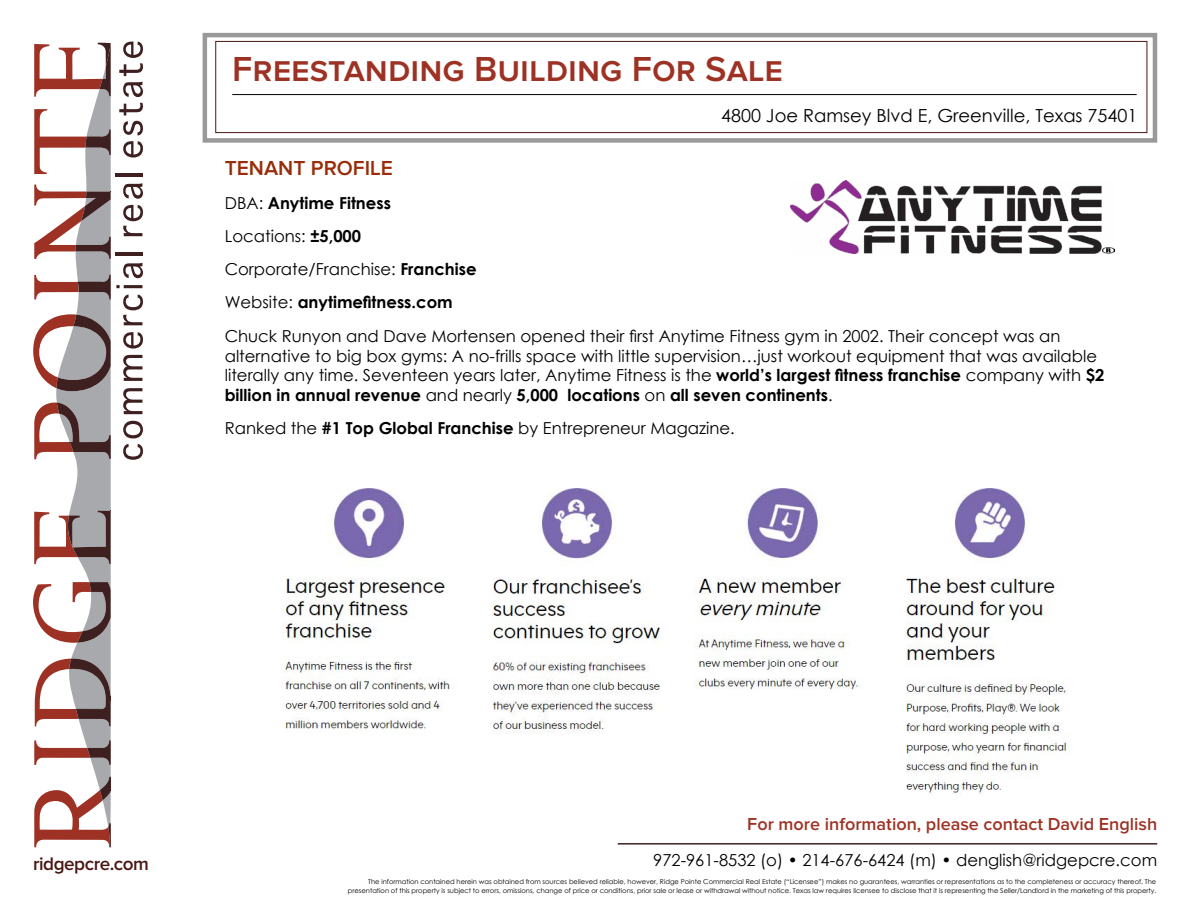
<style>
.page{position:relative;width:1188px;height:918px;background:#fff}
.page>*{position:absolute;margin:0;border:0;box-sizing:border-box;transform-origin:0 0}
.t1{font:600 36px "Proxima Nova";color:#9d3224}
.t2{font:600 21px "Proxima Nova";color:#992d09}
.t3{font:600 18.9px "Proxima Nova";letter-spacing:-.025em;color:#4a1713}
.t4{font:600 18px "Proxima Nova";color:#9d3224}
.t5{font:18px "Century Gothic";color:#000}
.t6{font:16.5px/33.3px "Century Gothic";color:#000}
.t7{font:6.75px/9px "Century Gothic";color:#000;text-align:right}
.s1{font-weight:700}
</style>
<div class="page">
<svg style="left:33px;top:41px;width:110px;height:806px"></svg>
<div style="left:106px;top:38px;width:8px;height:5px;background:#fff"></div>
<svg style="left:203px;top:33px;width:954px;height:110px"></svg>
<div style="left:216px;top:41px;width:931px;height:92px;background:#fff;border:1px solid #4a1713"></div>
<hr style="left:232px;top:94px;width:905px;height:1px;background:#000">
<hr style="left:618px;top:843px;width:539px;height:2px;background:#3f2021">
<img style="left:281px;top:488px;width:792px;height:307px">
<img style="left:791px;top:180px;width:324px;height:74px">
<h1 class="t1" style="left:232px;top:52px;width:552px">Freestanding Building For Sale</h1>
<p class="t5" style="left:721px;top:102px;width:418px">4800 Joe Ramsey Blvd E, Greenville, Texas 75401</p>
<p class="t2" style="left:225px;top:159px;width:170px">TENANT PROFILE</p>
<p class="t6" style="left:225px;top:186px;width:837px">DBA: <span class="s1">Anytime Fitness<br></span>Locations: <span class="s1">±5,000<br></span>Corporate/Franchise: <span class="s1">Franchise<br></span>Website: <span class="s1">anytimefitness.com<br></span>Chuck Runyon and Dave Mortensen opened their first Anytime Fitness gym in 2002. Their concept was an</p>
<p class="t6" style="left:225px;top:345px;width:881px;line-height:19.8px">alternative to big box gyms: A no-frills space with little supervision…just workout equipment that was available literally any time. Seventeen years later, Anytime Fitness is the <span class="s1">world’s largest fitness franchise</span> company with <span class="s1">$2 billion in annual revenue</span> and nearly <span class="s1">5,000 locations</span> on <span class="s1">all seven continents</span>.</p>
<p class="t6" style="left:225px;top:412px;width:512px">Ranked the <span class="s1">#1 Top Global Franchise</span> by Entrepreneur Magazine.</p>
<p class="t3" style="left:33px;top:855px;width:117px">ridgepcre.com</p>
<p class="t4" style="left:747px;top:816px;width:411px">For more information, please contact David English</p>
<p class="t6" style="left:653px;top:843px;width:505px">972-961-8532 (o) • 214-676-6424 (m) • denglish@ridgepcre.com</p>
<p class="t7" style="left:348px;top:877px;width:810px">The information contained herein was obtained from sources believed reliable, however, Ridge Pointe Commercial Real Estate (“Licensee”) makes no guarantees, warranties or representations as to the completeness or accuracy thereof. The presentation of this property is subject to errors, omissions, change of price or conditions, prior sale or lease or withdrawal without notice. Texas law requires licensee to disclose that it is representing the Seller/Landlord in the marketing of this property.</p>
</div>
